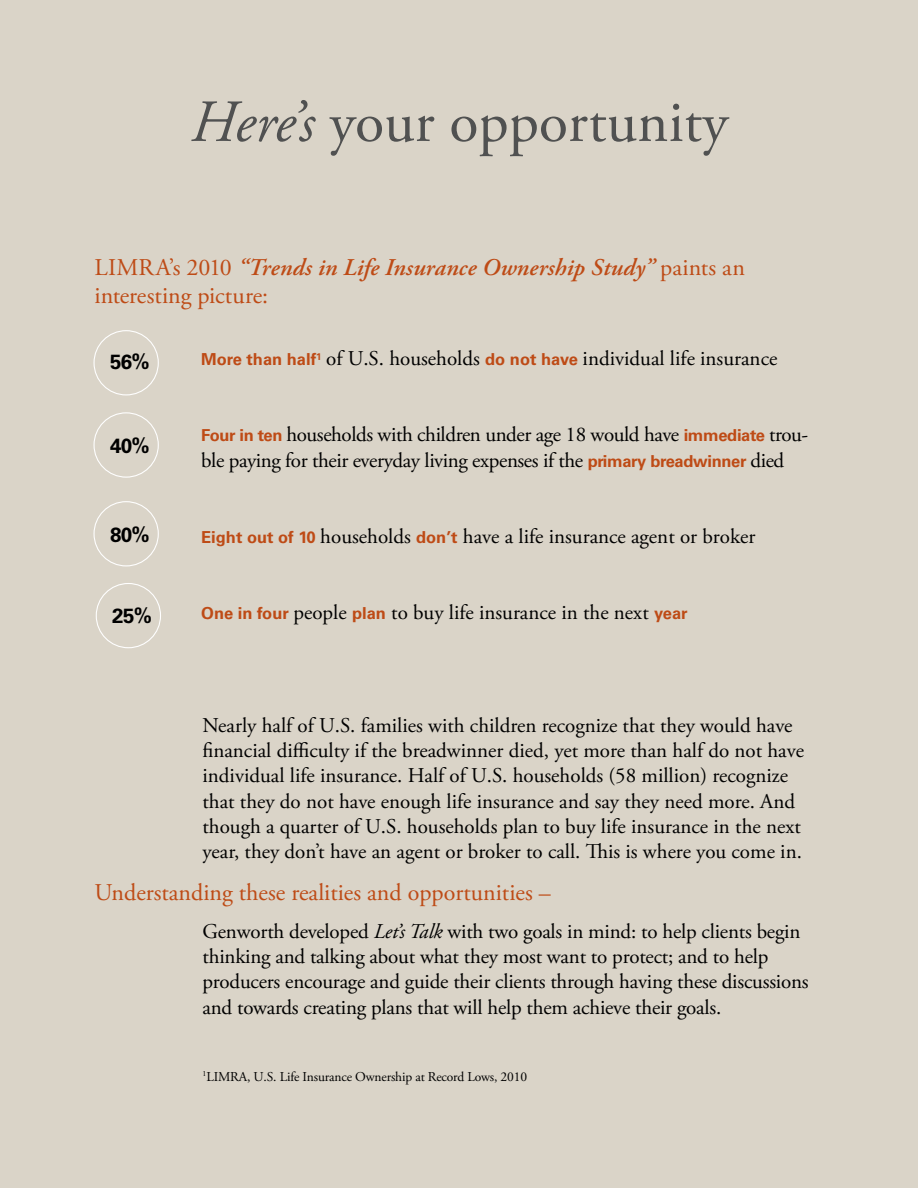
<style>
.page{position:relative;width:918px;height:1188px;background:#dad4c8}
.page>*{position:absolute;margin:0;border:0;box-sizing:border-box;transform-origin:0 0}
.t1{font:59.7px "Adobe Garamond Pro";color:#505151}
.t2{font:24px/28.8px "Adobe Garamond Pro";color:#be4b16}
.t3{font:21px/25.2px "Adobe Garamond Pro";color:#000}
.t4{font:21px/25.2px "Adobe Garamond Pro";letter-spacing:-.02em;color:#000}
.t5{font:700 20.55px "Univers";letter-spacing:-.03em;color:#000}
.t6{font:13.5px "Adobe Garamond Pro";letter-spacing:-.01em;color:#000}
.s1{font-style:italic}
.s2{font-weight:600;font-style:italic}
.s3{font-family:"Univers";font-weight:700;font-size:16.5px;color:#be4b16}
</style>
<div class="page">
<div style="left:93px;top:330px;width:66px;height:65px;border:1px solid #fff;border-radius:50%"></div>
<div style="left:93px;top:412px;width:66px;height:66px;border:1px solid #fff;border-radius:50%"></div>
<div style="left:93px;top:501px;width:66px;height:65px;border:1px solid #fff;border-radius:50%"></div>
<div style="left:96px;top:583px;width:65px;height:65px;border:1px solid #fff;border-radius:50%"></div>
<h1 class="t1" style="left:190px;top:86px;width:539px"><span class="s1">Here’s</span> your opportunity</h1>
<p class="t2" style="left:94px;top:253px;width:652px">LIMRA’s 2010 <span class="s2">“Trends in Life Insurance Ownership Study”</span> paints an interesting picture:</p>
<p class="t5" style="left:110px;top:350px;width:41px">56%</p>
<p class="t3" style="left:201px;top:347px;width:578px"><span class="s3">More than half</span><sup>1</sup> of U.S. households <span class="s3">do not have</span> individual life insurance</p>
<p class="t5" style="left:110px;top:433px;width:41px">40%</p>
<p class="t4" style="left:201px;top:423px;width:609px"><span class="s3">Four in ten</span> households with children under age 18 would have <span class="s3">immediate</span> trou&shy;ble paying for their everyday living expenses if the <span class="s3">primary breadwinner</span> died</p>
<p class="t5" style="left:110px;top:522px;width:41px">80%</p>
<p class="t3" style="left:201px;top:524px;width:556px"><span class="s3">Eight out of 10</span> households <span class="s3">don’t</span> have a life insurance agent or broker</p>
<p class="t5" style="left:112px;top:604px;width:41px">25%</p>
<p class="t3" style="left:201px;top:601px;width:488px"><span class="s3">One in four</span> people <span class="s3">plan</span> to buy life insurance in the next <span class="s3">year</span></p>
<p class="t3" style="left:202px;top:714px;width:603px">Nearly half of U.S. families with children recognize that they would have financial difficulty if the breadwinner died, yet more than half do not have individual life insurance. Half of U.S. households (58 million) recognize that they do not have enough life insurance and say they need more. And though a quarter of U.S. households plan to buy life insurance in the next year, they don’t have an agent or broker to call. This is where you come in.</p>
<p class="t2" style="left:94px;top:879px;width:458px">Understanding these realities and opportunities –</p>
<p class="t3" style="left:202px;top:919px;width:608px">Genworth developed <span class="s1">Let’s Talk</span> with two goals in mind: to help clients begin thinking and talking about what they most want to protect; and to help producers encourage and guide their clients through having these discussions and towards creating plans that will help them achieve their goals.</p>
<p class="t6" style="left:202px;top:1069px;width:326px"><sup>1</sup>LIMRA, U.S. Life Insurance Ownership at Record Lows, 2010</p>
</div>
